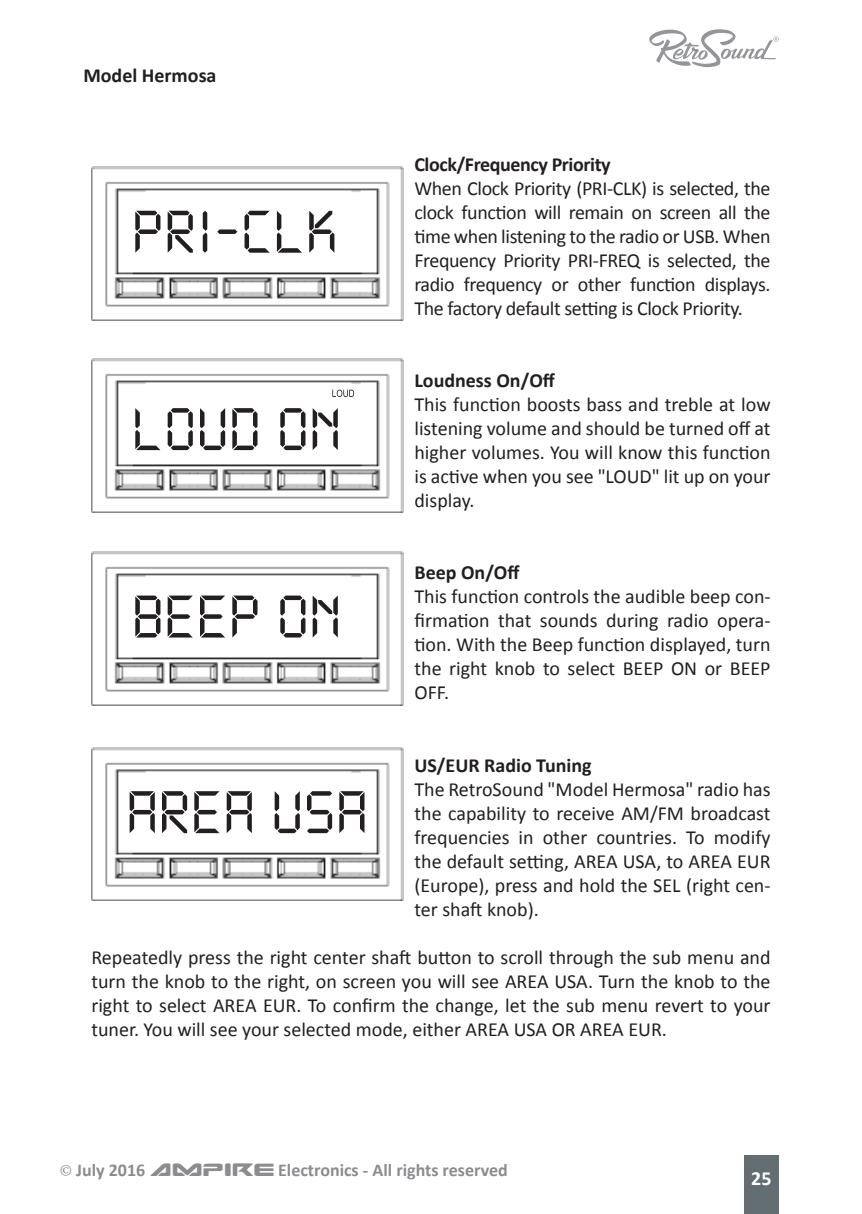
<style>
.page{position:relative;width:862px;height:1214px;background:#fff}
.page>*{position:absolute;margin:0;border:0;box-sizing:border-box;transform-origin:0 0}
.t1{font:20px/24px "Calibri";color:#231f20;text-align:justify}
.t2{font:700 20px "Calibri";color:#231f20}
.t3{font:700 20px "Calibri";letter-spacing:-.02em;color:#231f20}
.t4{font:700 20px "Calibri";color:#fff}
.t5{font:700 18px "Calibri";color:#8a8c8f}
.s1{font-family:"Minion Pro";font-weight:400;font-size:17.6px}
.s2{font-family:"Sea Dog 2001";font-weight:400;font-size:17.6px}
</style>
<div class="page">
<svg style="left:649px;top:29px;width:129px;height:39px"></svg>
<div style="left:744px;top:1154px;width:34px;height:59px;background:#636e73"></div>
<img style="left:91px;top:167px;width:312px;height:153px">
<svg style="left:135px;top:211px;width:199px;height:42px"></svg>
<img style="left:91px;top:358px;width:312px;height:154px">
<svg style="left:135px;top:408px;width:203px;height:42px"></svg>
<svg style="left:332px;top:389px;width:22px;height:8px"></svg>
<img style="left:91px;top:551px;width:312px;height:154px">
<svg style="left:135px;top:595px;width:203px;height:42px"></svg>
<img style="left:91px;top:747px;width:312px;height:153px">
<svg style="left:130px;top:791px;width:234px;height:42px"></svg>
<p class="t2" style="left:83px;top:62px;width:135px">Model Hermosa</p>
<p class="t3" style="left:414px;top:152px;width:198px">Clock/Frequency Priority</p>
<p class="t1" style="left:414px;top:176px;width:357px">When Clock Priority (PRI-CLK) is selected, the clock function will remain on screen all the time when listening to the radio or USB. When Frequency Priority PRI-FREQ is selected, the radio frequency or other function displays.<br>The factory default setting is Clock Priority.</p>
<p class="t2" style="left:414px;top:368px;width:142px">Loudness On/Off</p>
<p class="t1" style="left:414px;top:392px;width:358px">This function boosts bass and treble at low listening volume and should be turned off at higher volumes. You will know this function is active when you see "LOUD" lit up on your display.</p>
<p class="t2" style="left:414px;top:560px;width:107px">Beep On/Off</p>
<p class="t1" style="left:414px;top:584px;width:358px">This function controls the audible beep con&shy;firmation that sounds during radio opera&shy;tion. With the Beep function displayed, turn the right knob to select BEEP ON or BEEP OFF.</p>
<p class="t2" style="left:414px;top:752px;width:179px">US/EUR Radio Tuning</p>
<p class="t1" style="left:414px;top:776px;width:358px">The RetroSound "Model Hermosa" radio has the capability to receive AM/FM broadcast frequencies in other countries. To modify the default setting, AREA USA, to AREA EUR (Europe), press and hold the SEL (right cen&shy;ter shaft knob).</p>
<p class="t1" style="left:91px;top:944px;width:681px">Repeatedly press the right center shaft button to scroll through the sub menu and turn the knob to the right, on screen you will see AREA USA. Turn the knob to the right to select AREA EUR. To confirm the change, let the sub menu revert to your tuner. You will see your selected mode, either AREA USA OR AREA EUR.</p>
<p class="t5" style="left:60px;top:1158px;width:449px"><span class="s1">©</span> July 2016 <span class="s2">AMPIRE</span> Electronics - All rights reserved</p>
<p class="t4" style="left:751px;top:1165px;width:22px">25</p>
</div>
